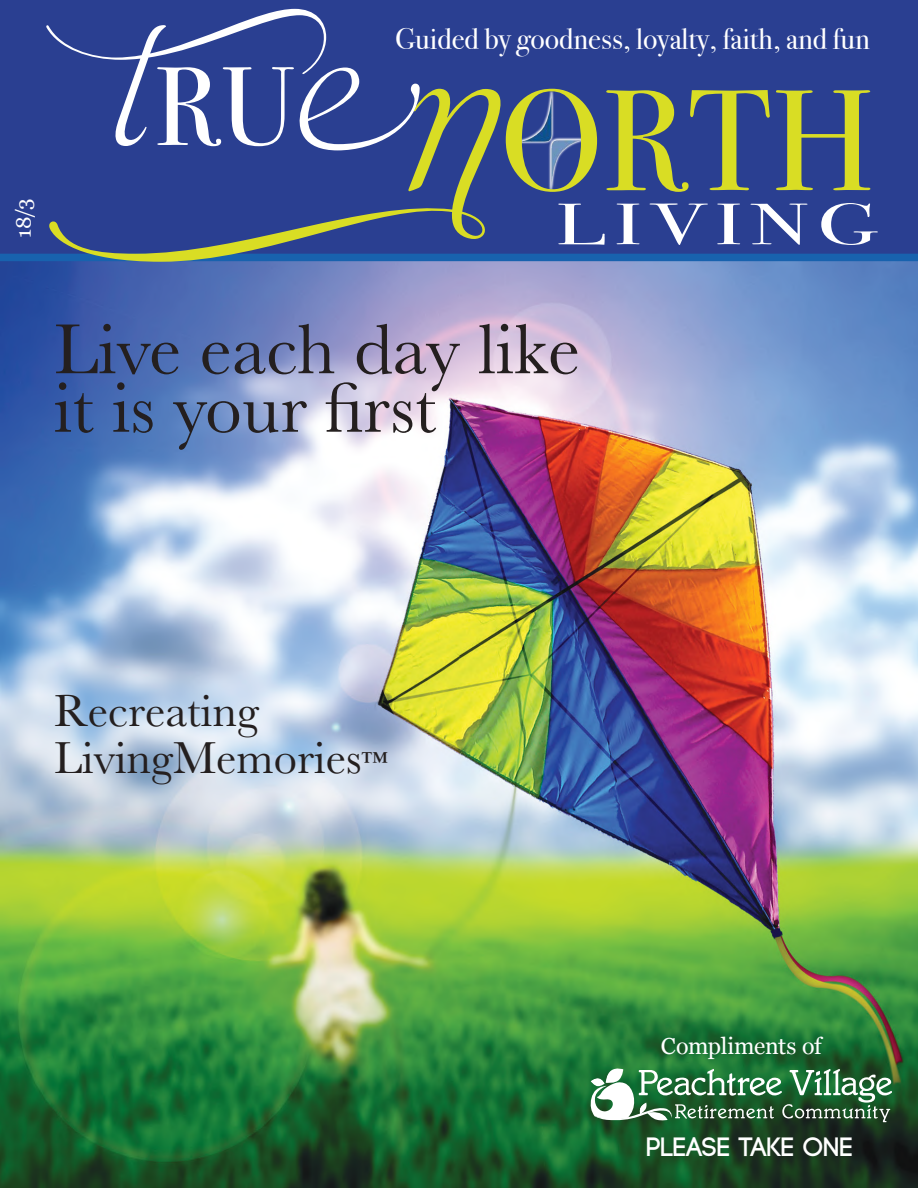
<style>
.page{position:relative;width:918px;height:1188px;background:#fff}
.page>*{position:absolute;margin:0;border:0;box-sizing:border-box;transform-origin:0 0}
.t1{font:143.85px "Bodoni Svty Two ITCTT";color:#d9dd24}
.t2{font:73.5px/58.5px "Baskerville";color:#241f1f}
.t3{font:58.5px "Bodoni Svty Two ITCTT";letter-spacing:.1em;color:#fff;scale:1.5 1}
.t4{font:46.5px/46.5px "Baskerville";color:#241f1f}
.t5{font:30px "Bodoni Svty Two ITCTT";color:#fff}
.t6{font:700 26.55px "Code";letter-spacing:.015em;color:#fff}
.t7{font:23.25px "Georgia";letter-spacing:-.02em;color:#fff}
.t8{font:21px "Georgia";color:#fff}
.s1{font-family:"Aphrodite Slim Pro";font-size:195.75px}
.s2{font-size:27px}
</style>
<div class="page">
<img style="left:0;top:261px;width:918px;height:927px">
<div style="left:0;top:0;width:918px;height:259px;background:#2a3f91"></div>
<div style="left:0;top:254px;width:918px;height:7px;background:#1862ae"></div>
<img style="left:518px;top:91px;width:67px;height:100px">
<svg style="left:591px;top:1069px;width:301px;height:53px"></svg>
<p class="t8" style="left:8px;top:238px;width:41px;rotate:-90deg">18/3</p>
<h1 class="t1" style="left:109px;top:23px;width:776px"><sup>t</sup><sup>RU</sup><sup>e</sup><span class="s1">n</span>ORTH</h1>
<p class="t5" style="left:395px;top:14px;width:476px">Guided by goodness, loyalty, faith, and fun</p>
<h3 class="t3" style="left:556px;top:176px;width:215px">LIVING</h3>
<h2 class="t2" style="left:54px;top:321px;width:528px">Live each day like it is your first</h2>
<h3 class="t4" style="left:54px;top:689px;width:336px">Recreating<br>LivingMemories<span class="s2">™</span></h3>
<p class="t7" style="left:661px;top:1029px;width:162px">Compliments of</p>
<p class="t6" style="left:647px;top:1133px;width:207px">PLEASE TAKE ONE</p>
</div>
